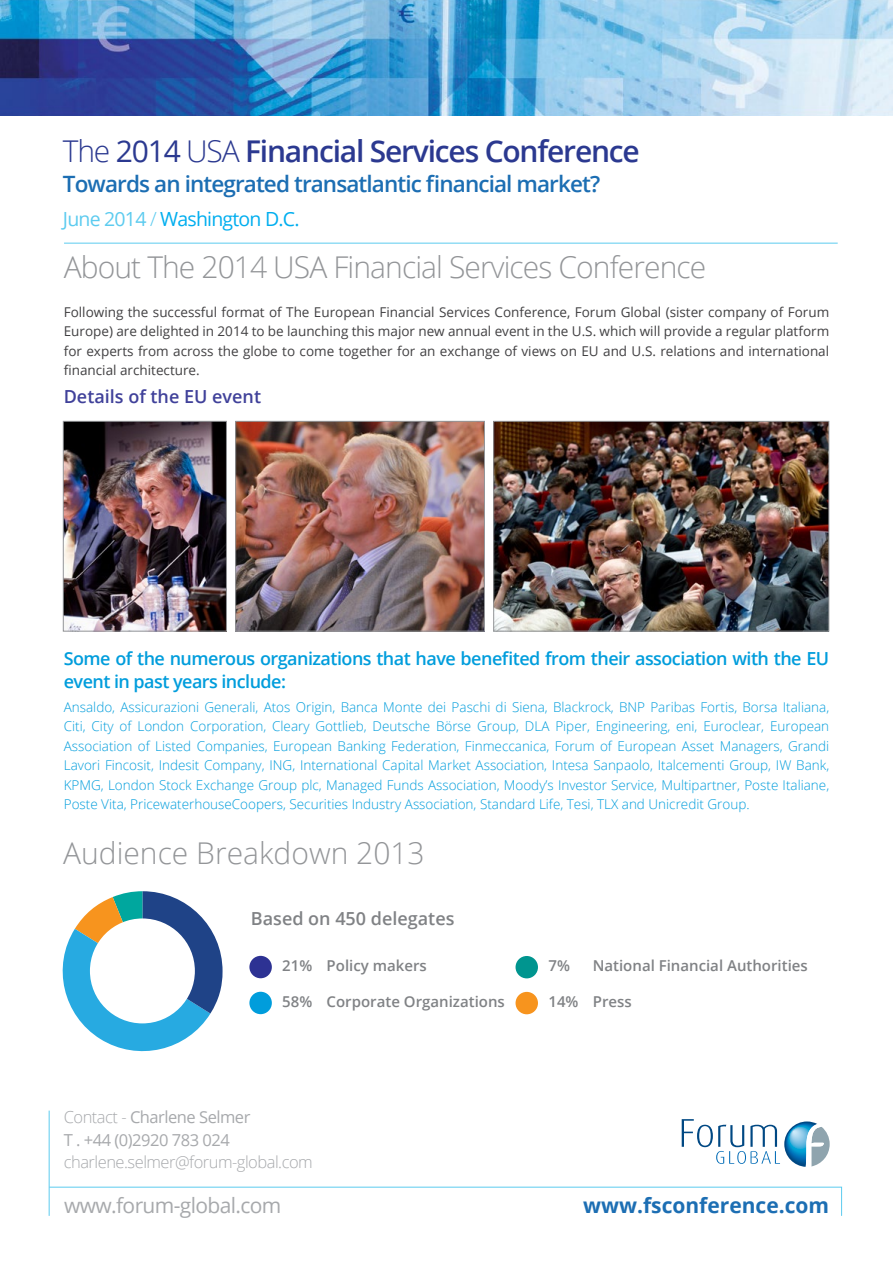
<style>
.page{position:relative;width:893px;height:1263px;background:#fff}
.page>*{position:absolute;margin:0;border:0;box-sizing:border-box;transform-origin:0 0}
.t1{font:300 30px "Open Sans";letter-spacing:-.03em;color:#939598}
.t2{font:600 30px "Open Sans";letter-spacing:-.04em;color:#2b3990}
.t3{font:300 30px "Open Sans";color:#939598}
.t4{font:600 22.5px "Open Sans";letter-spacing:-.04em;color:#1c6eb3}
.t5{font:21px "Open Sans";letter-spacing:-.03em;color:#a7a9ac}
.t6{font:700 21px "Open Sans";color:#1c6eb3}
.t7{font:19.5px "Open Sans";letter-spacing:-.04em;color:#00aeef}
.t8{font:600 18px/22.5px "Open Sans";letter-spacing:-.03em;color:#009ddc}
.t9{font:600 18px "Open Sans";color:#40419a}
.t10{font:600 18px "Open Sans";color:#808285}
.t11{font:16.5px/22.5px "Open Sans";letter-spacing:-.03em;color:#a7a9ac}
.t12{font:300 16.5px "Open Sans";letter-spacing:-.03em;color:#a7a9ac}
.t13{font:600 15px "Open Sans";color:#808285}
.t14{font:300 13.5px/19.5px "Open Sans";color:#009ddc;text-align:justify}
.t15{font:13.5px/19.5px "Open Sans";color:#414042;text-align:justify}
.s1{font-weight:300}
.s2{font-weight:400}
.s3{color:#5ccbef}
.s4{font-weight:300;color:#5ccbef}
</style>
<div class="page">
<img style="left:1px;top:0;width:892px;height:116px">
<svg style="left:48px;top:1186px;width:794px;height:30px"></svg>
<hr style="left:49px;top:1110px;width:1px;height:106px;background:#5ccbef">
<hr style="left:64px;top:243px;width:774px;height:1px;background:#5ccbef">
<svg style="left:682px;top:1119px;width:148px;height:48px"></svg>
<img style="left:237px;top:423px;width:246px;height:206px">
<div style="left:235px;top:421px;width:250px;height:210px;border:1px solid #939598"></div>
<img style="left:65px;top:423px;width:160px;height:206px">
<div style="left:63px;top:421px;width:164px;height:210px;border:1px solid #939598"></div>
<img style="left:495px;top:423px;width:332px;height:206px">
<div style="left:493px;top:421px;width:336px;height:210px;border:1px solid #939598"></div>
<svg style="left:63px;top:891px;width:160px;height:160px"></svg>
<div style="left:90px;top:918px;width:105px;height:105px;background:#fff;border-radius:50%"></div>
<div style="left:249px;top:956px;width:23px;height:22px;background:#2d3293;border-radius:50%"></div>
<div style="left:249px;top:992px;width:23px;height:22px;background:#009ddc;border-radius:50%"></div>
<div style="left:515px;top:956px;width:23px;height:22px;background:#00958f;border-radius:50%"></div>
<div style="left:515px;top:992px;width:23px;height:22px;background:#f7941e;border-radius:50%"></div>
<h1 class="t2" style="left:63px;top:131px;width:578px"><span class="s1">The</span> <span class="s2">2014</span> <span class="s1">USA</span> Financial Services Conference</h1>
<h2 class="t4" style="left:63px;top:168px;width:539px">Towards an integrated transatlantic financial market?</h2>
<h3 class="t7" style="left:63px;top:205px;width:238px"><span class="s3">June 2014</span> <span class="s4">/</span> Washington D.C.</h3>
<h1 class="t1" style="left:64px;top:247px;width:644px">About The 2014 USA Financial Services Conference</h1>
<p class="t15" style="left:64px;top:301px;width:767px">Following the successful format of The European Financial Services Conference, Forum Global (sister company of Forum Europe) are delighted in 2014 to be launching this major new annual event in the U.S. which will provide a regular platform for experts from across the globe to come together for an exchange of views on EU and U.S. relations and international financial architecture.</p>
<h3 class="t9" style="left:64px;top:384px;width:199px">Details of the EU event</h3>
<h3 class="t8" style="left:64px;top:647px;width:767px">Some of the numerous organizations that have benefited from their association with the EU event in past years include:</h3>
<p class="t14" style="left:64px;top:697px;width:767px">Ansaldo, Assicurazioni Generali, Atos Origin, Banca Monte dei Paschi di Siena, Blackrock, BNP Paribas Fortis, Borsa Italiana, Citi, City of London Corporation, Cleary Gottlieb, Deutsche Börse Group, DLA Piper, Engineering, eni, Euroclear, European Association of Listed Companies, European Banking Federation, Finmeccanica, Forum of European Asset Managers, Grandi Lavori Fincosit, Indesit Company, ING, International Capital Market Association, Intesa Sanpaolo, Italcementi Group, IW Bank, KPMG, London Stock Exchange Group plc, Managed Funds Association, Moody’s Investor Service, Multipartner, Poste Italiane, Poste Vita, PricewaterhouseCoopers, Securities Industry Association, Standard Life, Tesi, TLX and Unicredit Group.</p>
<h1 class="t3" style="left:63px;top:833px;width:363px">Audience Breakdown 2013</h1>
<h3 class="t10" style="left:251px;top:906px;width:205px">Based on 450 delegates</h3>
<p class="t13" style="left:282px;top:955px;width:146px">21% Policy makers</p>
<p class="t13" style="left:282px;top:991px;width:224px">58% Corporate Organizations</p>
<p class="t11" style="left:64px;top:1105px;width:188px"><span class="s1">Contact -</span> Charlene Selmer<br>T . +44 (0)2920 783 024</p>
<p class="t12" style="left:64px;top:1151px;width:251px">charlene.selmer@forum-global.com</p>
<p class="t13" style="left:548px;top:955px;width:23px">7%</p>
<p class="t13" style="left:593px;top:955px;width:217px">National Financial Authorities</p>
<p class="t13" style="left:548px;top:991px;width:85px">14% Press</p>
<h3 class="t5" style="left:64px;top:1191px;width:219px">www.forum-global.com</h3>
<h3 class="t6" style="left:583px;top:1190px;width:247px">www.fsconference.com</h3>
</div>
